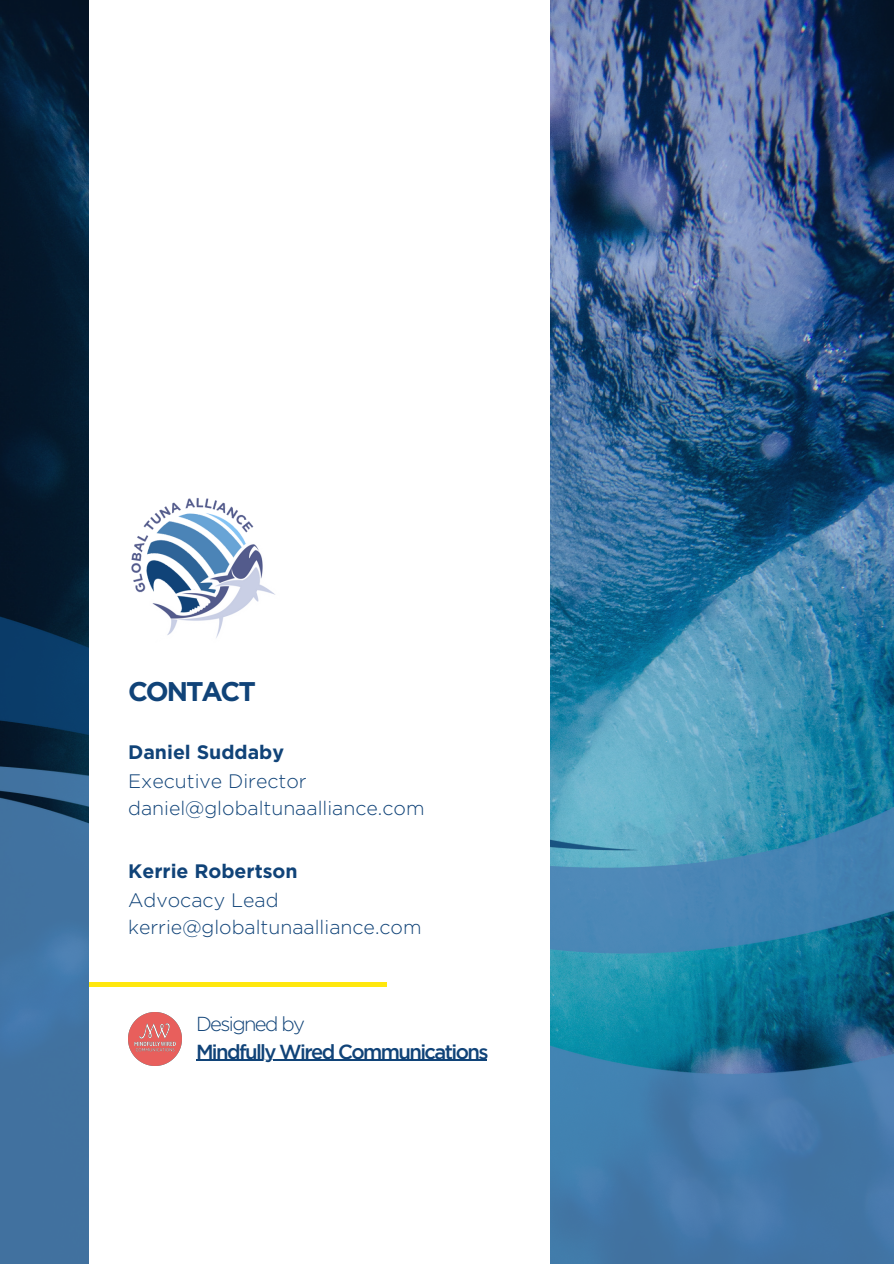
<style>
.page{position:relative;width:894px;height:1264px;background:#fff}
.page>*{position:absolute;margin:0;border:0;box-sizing:border-box;transform-origin:0 0}
.t1{font:700 27px "Gotham";letter-spacing:-.08em;color:#104378}
.t2{font:500 20.25px "Gotham";letter-spacing:-.08em;color:#104378}
.t3{font:300 20.25px "Gotham";letter-spacing:-.08em;color:#104378}
.t4{font:300 19.5px "Gotham";color:#104378}
.t5{font:700 19.5px "Gotham";color:#104378}
</style>
<div class="page">
<img style="left:0;top:0;width:893px;height:582px">
<img style="left:0;top:582px;width:893px;height:681px">
<div style="left:89px;top:0;width:460px;height:1263px;background:#fff"></div>
<img style="left:131px;top:498px;width:144px;height:140px">
<hr style="left:89px;top:982px;width:298px;height:4px;background:#ffe70d">
<img style="left:128px;top:1012px;width:53px;height:53px">
<hr style="left:196px;top:1059px;width:291px;height:1px;background:#104378">
<p class="t1" style="left:128px;top:679px;width:129px">CONTACT</p>
<p class="t5" style="left:128px;top:743px;width:157px">Daniel Suddaby</p>
<p class="t4" style="left:128px;top:770px;width:180px">Executive Director</p>
<p class="t4" style="left:128px;top:797px;width:298px">daniel@globaltunaalliance.com</p>
<p class="t5" style="left:128px;top:862px;width:171px">Kerrie Robertson</p>
<p class="t4" style="left:128px;top:889px;width:152px">Advocacy Lead</p>
<p class="t4" style="left:128px;top:916px;width:295px">kerrie@globaltunaalliance.com</p>
<h2 class="t3" style="left:196px;top:1012px;width:110px">Designed by</h2>
<p class="t2" style="left:196px;top:1043px;width:294px">Mindfully Wired Communications</p>
</div>
